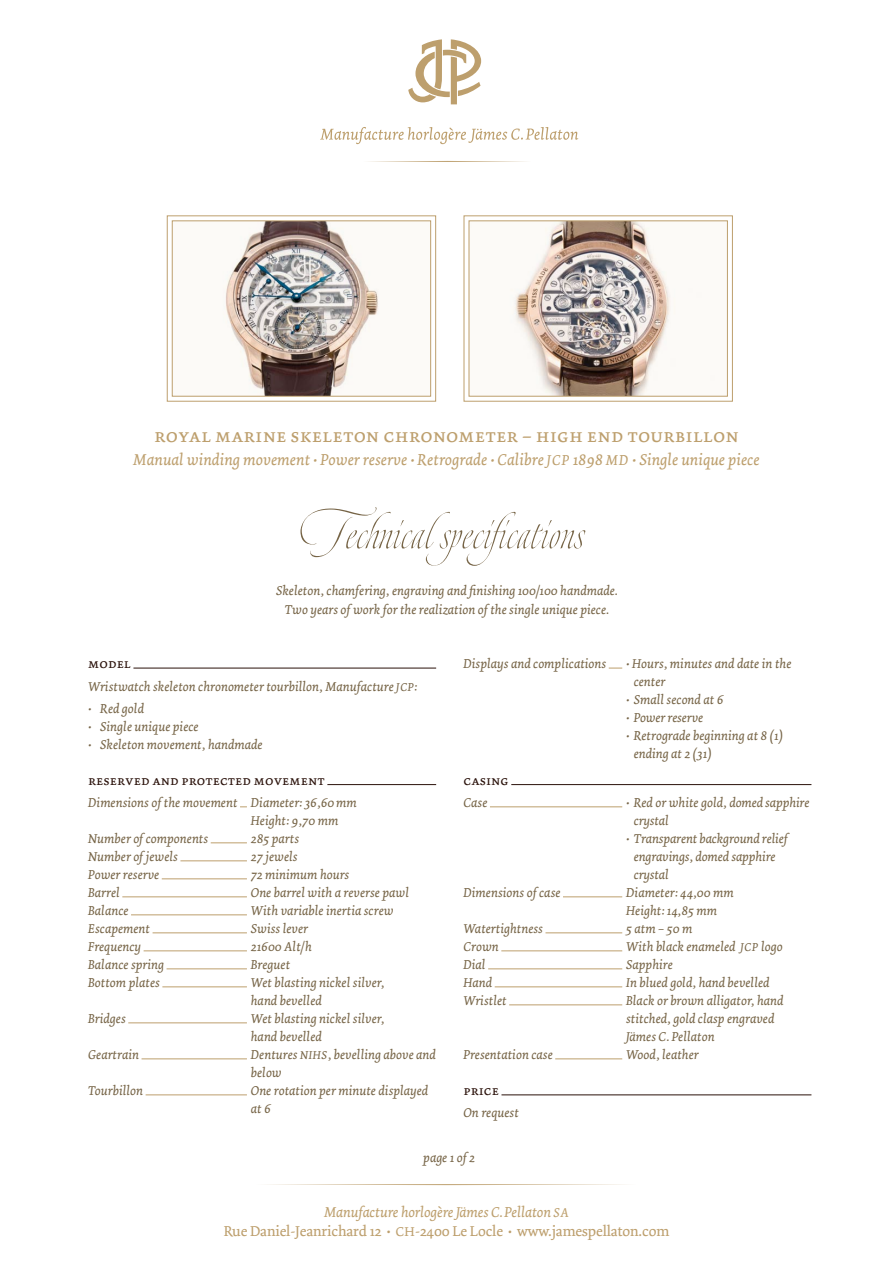
<style>
.page{position:relative;width:893px;height:1263px;background:#fff}
.page>*{position:absolute;margin:0;border:0;box-sizing:border-box;transform-origin:0 0}
.t1{font:67.5px "Dream Script Standard";letter-spacing:.02em;color:#766446}
.t2{font:19.5px "Dolly Small Caps";color:#bd9f6d}
.t3{font:italic 16.5px "Dolly";color:#bd9f6d}
.t4{font:15px/19.5px "Dolly";letter-spacing:-.01em;color:#bd9f6d;text-align:center}
.t5{font:italic 13.5px/18px "Dolly";color:#766446}
.t6{font:13.5px "Dolly Small Caps";color:#2a110a}
.s1{font-size:15px}
.s2{font-size:12px}
.s3{font-style:italic}
.s4{font-style:italic;font-size:13.5px}
.s5{font-size:13.5px}
</style>
<div class="page">
<svg style="left:269px;top:1184px;width:355px;height:1px"></svg>
<svg style="left:320px;top:39px;width:259px;height:123px"></svg>
<svg style="left:463px;top:215px;width:270px;height:187px"></svg>
<img style="left:468px;top:220px;width:260px;height:177px">
<svg style="left:166px;top:215px;width:271px;height:187px"></svg>
<img style="left:171px;top:220px;width:261px;height:177px">
<hr style="left:133px;top:668px;width:303px;height:1px;background:#2a110a">
<hr style="left:327px;top:784px;width:109px;height:1px;background:#2a110a">
<hr style="left:211px;top:842px;width:36px;height:1px;background:#bd9f6d">
<hr style="left:180px;top:860px;width:67px;height:1px;background:#bd9f6d">
<hr style="left:162px;top:878px;width:85px;height:1px;background:#bd9f6d">
<hr style="left:122px;top:896px;width:125px;height:1px;background:#bd9f6d">
<hr style="left:131px;top:914px;width:116px;height:1px;background:#bd9f6d">
<hr style="left:153px;top:932px;width:94px;height:1px;background:#bd9f6d">
<hr style="left:144px;top:950px;width:103px;height:1px;background:#bd9f6d">
<hr style="left:167px;top:968px;width:80px;height:1px;background:#bd9f6d">
<hr style="left:162px;top:986px;width:85px;height:1px;background:#bd9f6d">
<hr style="left:128px;top:1022px;width:119px;height:1px;background:#bd9f6d">
<hr style="left:142px;top:1058px;width:105px;height:1px;background:#bd9f6d">
<hr style="left:146px;top:1094px;width:101px;height:1px;background:#bd9f6d">
<svg style="left:609px;top:668px;width:13px;height:1px"></svg>
<hr style="left:511px;top:784px;width:300px;height:1px;background:#2a110a">
<hr style="left:490px;top:806px;width:132px;height:1px;background:#bd9f6d">
<hr style="left:563px;top:896px;width:59px;height:1px;background:#bd9f6d">
<hr style="left:545px;top:932px;width:77px;height:1px;background:#bd9f6d">
<hr style="left:501px;top:950px;width:121px;height:1px;background:#bd9f6d">
<hr style="left:488px;top:968px;width:134px;height:1px;background:#bd9f6d">
<hr style="left:495px;top:986px;width:127px;height:1px;background:#bd9f6d">
<hr style="left:509px;top:1004px;width:113px;height:1px;background:#bd9f6d">
<hr style="left:555px;top:1058px;width:67px;height:1px;background:#bd9f6d">
<hr style="left:501px;top:1094px;width:310px;height:1px;background:#2a110a">
<h2 class="t2" style="left:154px;top:424px;width:586px">royal marine skeleton chronometer – high end tourbillon</h2>
<p class="t3" style="left:133px;top:450px;width:628px">Manual winding movement • Power reserve • Retrograde • Calibre <span class="s1">JCP</span> 1898 <span class="s1">MD</span> • Single unique piece</p>
<h1 class="t1" style="left:301px;top:497px;width:284px">Technical specifications</h1>
<p class="t5" style="left:276px;top:581px;width:343px;line-height:19.2px;text-align:center">Skeleton, chamfering, engraving and finishing 100/100 handmade.<br>Two years of work for the realization of the single unique piece.</p>
<p class="t6" style="left:88px;top:656px;width:44px">model</p>
<p class="t5" style="left:88px;top:677px;width:331px">Wristwatch skeleton chronometer tourbillon, Manufacture <span class="s2">JCP</span>:</p>
<p class="t5" style="left:88px;top:699px;width:57px">• Red gold</p>
<p class="t5" style="left:88px;top:717px;width:112px">• Single unique piece</p>
<p class="t5" style="left:88px;top:735px;width:176px">• Skeleton movement, handmade</p>
<p class="t6" style="left:88px;top:772px;width:238px">reserved and protected movement</p>
<p class="t5" style="left:88px;top:794px;width:151px">Dimensions of the movement</p>
<p class="t5" style="left:88px;top:830px;width:122px">Number of components<br>Number of jewels<br>Power reserve<br>Barrel<br>Balance<br>Escapement<br>Frequency<br>Balance spring<br>Bottom plates</p>
<p class="t5" style="left:88px;top:1010px;width:39px">Bridges</p>
<p class="t5" style="left:88px;top:1046px;width:52px">Geartrain</p>
<p class="t5" style="left:88px;top:1082px;width:56px">Tourbillon</p>
<p class="t5" style="left:251px;top:794px;width:187px">Diameter: 36,60mm<br>Height: 9,70 mm<br>285 parts<br>27 jewels<br>72 minimum hours<br>One barrel with a reverse pawl<br>With variable inertia screw<br>Swiss lever<br>21600 Alt/h<br>Breguet<br>Wet blasting nickel silver,<br>hand bevelled<br>Wet blasting nickel silver,<br>hand bevelled<br>Dentures <span class="s2">NIHS</span>, bevelling above and below<br>One rotation per minute displayed at 6</p>
<p class="t5" style="left:463px;top:655px;width:144px">Displays and complications</p>
<p class="t6" style="left:463px;top:772px;width:47px">casing</p>
<p class="t5" style="left:463px;top:794px;width:26px">Case</p>
<p class="t5" style="left:463px;top:884px;width:99px">Dimensions of case</p>
<p class="t5" style="left:463px;top:920px;width:81px">Watertightness<br>Crown<br>Dial<br>Hand<br>Wristlet</p>
<p class="t5" style="left:463px;top:1046px;width:91px">Presentation case</p>
<p class="t6" style="left:463px;top:1082px;width:37px">price</p>
<p class="t5" style="left:463px;top:1104px;width:57px">On request</p>
<p class="t5" style="left:423px;top:1149px;width:53px">page 1 of 2</p>
<p class="t5" style="left:634px;top:655px;width:159px;text-indent:-8px">• Hours, minutes and date in the center</p>
<p class="t5" style="left:626px;top:691px;width:99px">• Small second at 6</p>
<p class="t5" style="left:626px;top:709px;width:79px">• Power reserve</p>
<p class="t5" style="left:634px;top:727px;width:151px;text-indent:-8px">• Retrograde beginning at 8 (1) ending at 2 (31)</p>
<p class="t5" style="left:634px;top:794px;width:177px;text-indent:-8px">• Red or white gold, domed sapphire crystal</p>
<p class="t5" style="left:626px;top:830px;width:163px">• Transparent background relief</p>
<p class="t5" style="left:634px;top:848px;width:143px">engravings, domed sapphire</p>
<p class="t5" style="left:634px;top:866px;width:37px">crystal</p>
<p class="t5" style="left:626px;top:884px;width:109px">Diameter: 44,00 mm</p>
<p class="t5" style="left:626px;top:902px;width:92px">Height: 14,85 mm</p>
<p class="t5" style="left:626px;top:920px;width:68px">5 atm – 50 m</p>
<p class="t5" style="left:626px;top:938px;width:158px">With black enameled <span class="s2">JCP</span> logo</p>
<p class="t5" style="left:626px;top:956px;width:48px">Sapphire</p>
<p class="t5" style="left:626px;top:974px;width:145px">In blued gold, hand bevelled</p>
<p class="t5" style="left:626px;top:992px;width:159px">Black or brown alligator, hand</p>
<p class="t5" style="left:626px;top:1010px;width:150px">stitched, gold clasp engraved</p>
<p class="t5" style="left:626px;top:1028px;width:90px">Jämes C. Pellaton</p>
<p class="t5" style="left:626px;top:1046px;width:74px">Wood, leather</p>
<p class="t4" style="left:224px;top:1202px;width:447px"><span class="s3">Manufacture horlogère Jämes C.Pellaton</span> <span class="s4">SA<br></span>Rue Daniel-Jeanrichard 12 • <span class="s5">CH</span>-2400 Le Locle • www.jamespellaton.com</p>
</div>
